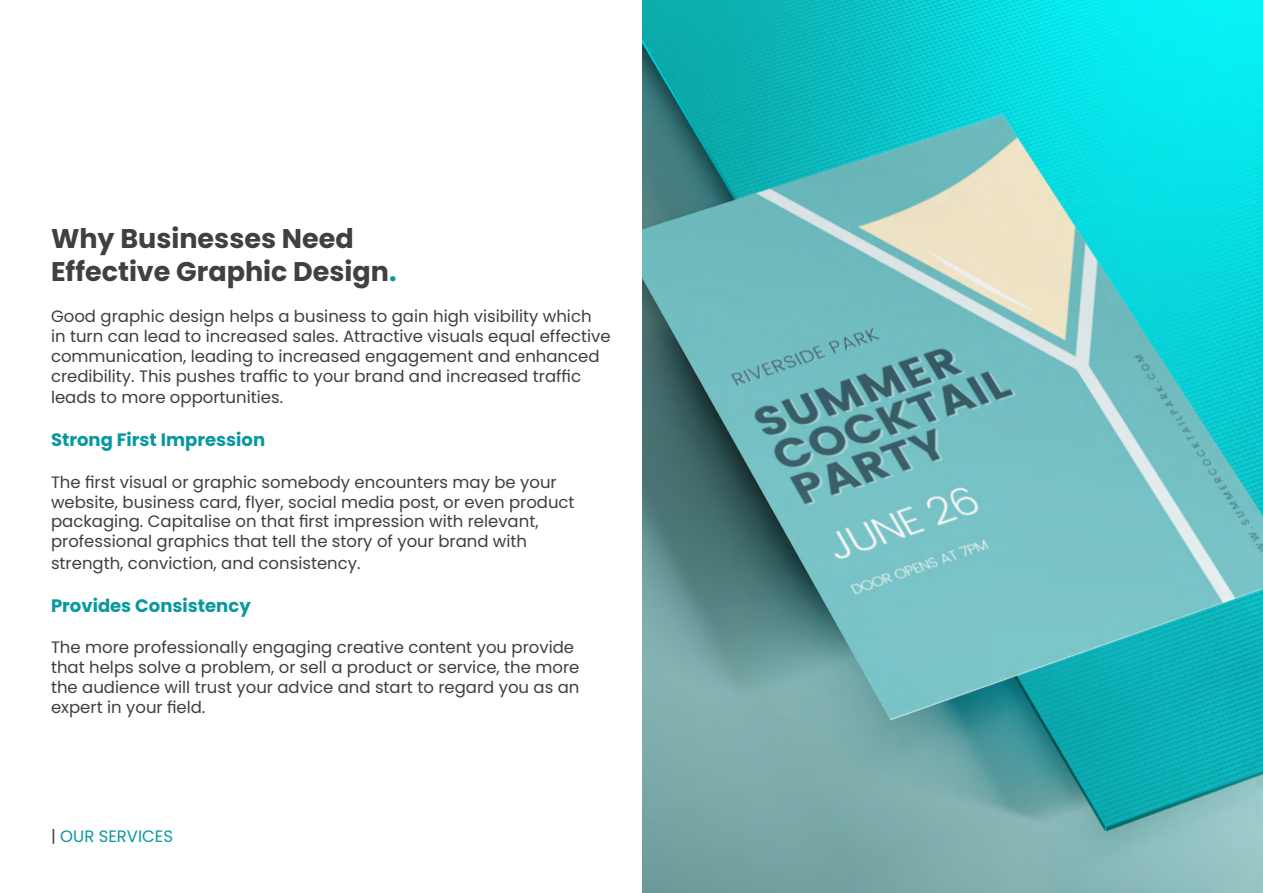
<style>
.page{position:relative;width:1263px;height:893px;background:#fff}
.page>*{position:absolute;margin:0;border:0;box-sizing:border-box;transform-origin:0 0}
.t1{font:700 27px/32.4px "Poppins";color:#404040}
.t2{font:700 18px "Poppins";color:#0a989e}
.t3{font:16.5px/19.8px "Poppins";color:#3f3f40}
.t4{font:16.5px "Poppins";color:#0a989e}
.s1{color:#02989e}
.s2{color:#3f3f40}
</style>
<div class="page">
<img style="left:642px;top:0;width:621px;height:893px">
<h1 class="t1" style="left:51px;top:223px;width:347px">Why Businesses Need<br>Effective Graphic Design<span class="s1">.</span></h1>
<p class="t3" style="left:51px;top:307px;width:561px">Good graphic design helps a business to gain high visibility which<br>in turn can lead to increased sales. Attractive visuals equal effective communication, leading to increased engagement and enhanced credibility. This pushes traffic to your brand and increased traffic</p>
<p class="t3" style="left:51px;top:388px;width:234px">leads to more opportunities.</p>
<p class="t2" style="left:51px;top:430px;width:216px">Strong First Impression</p>
<p class="t3" style="left:51px;top:472px;width:525px">The first visual or graphic somebody encounters may be your website, business card, flyer, social media post, or even product packaging. Capitalise on that first impression with relevant, professional graphics that tell the story of your brand with</p>
<p class="t3" style="left:51px;top:553px;width:311px">strength, conviction, and consistency.</p>
<p class="t2" style="left:51px;top:595px;width:201px">Provides Consistency</p>
<p class="t3" style="left:51px;top:638px;width:530px">The more professionally engaging creative content you provide that helps solve a problem, or sell a product or service, the more the audience will trust your advice and start to regard you as an expert in your field.</p>
<p class="t4" style="left:51px;top:827px;width:124px"><span class="s2">|</span> OUR SERVICES</p>
</div>
